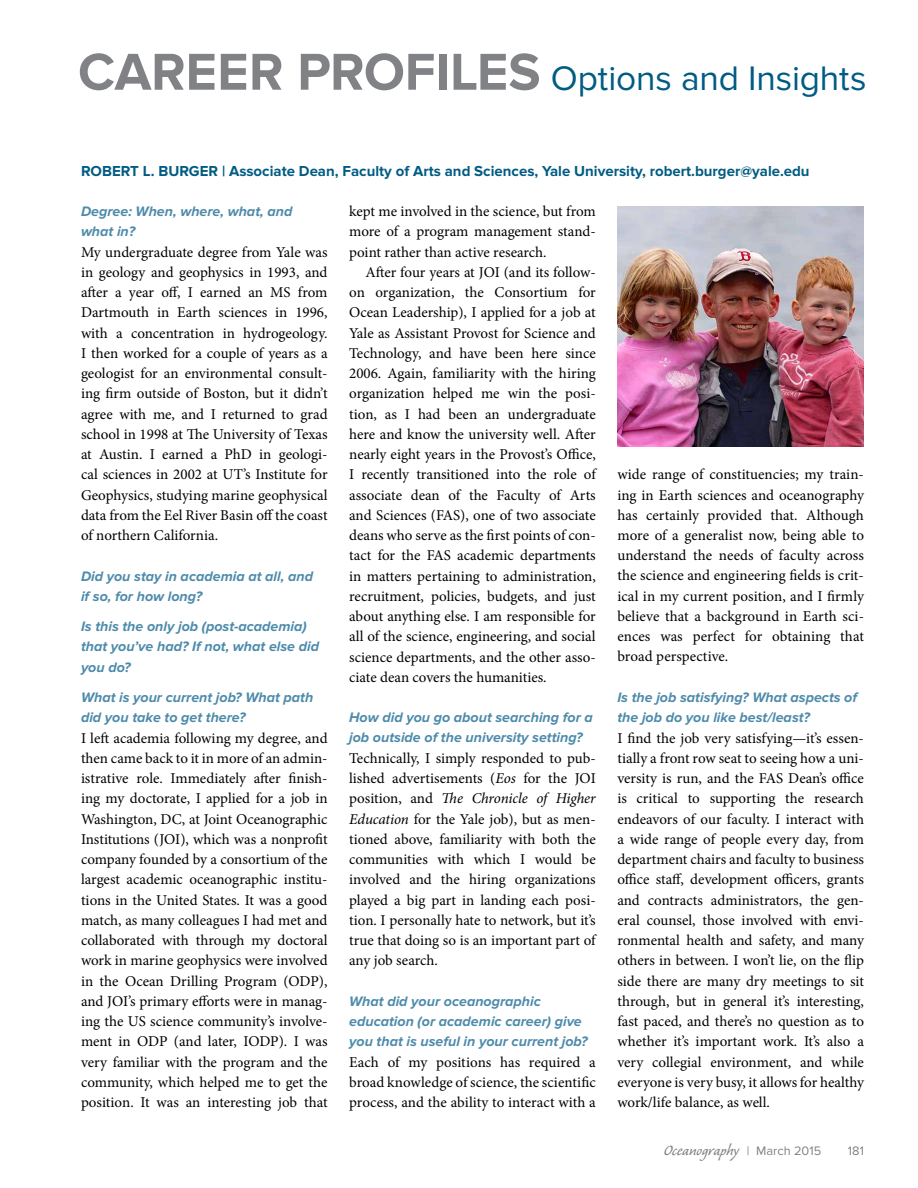
<style>
.page{position:relative;width:918px;height:1188px;background:#fff}
.page>*{position:absolute;margin:0;border:0;box-sizing:border-box;transform-origin:0 0}
.t1{font:35.25px "Proxima Nova";letter-spacing:-.005em;color:#005c83}
.t2{font:18.75px "Caliban";color:#808285}
.t3{font:15px/20.2px "Minion Pro";color:#000;text-align:justify}
.t4{font:700 15px "Proxima Nova";color:#005c83}
.t5{font:italic 700 14.25px/20.2px "Proxima Nova";color:#4d8bab}
.t6{font:12.75px "Proxima Nova";color:#808285}
.s1{font-weight:700;font-size:53.7px;color:#808285}
.s2{font-style:italic}
.s3{font-family:"Proxima Nova";font-size:12.75px}
</style>
<div class="page">
<img style="left:617px;top:206px;width:247px;height:241px">
<h1 class="t1" style="left:78px;top:58px;width:790px"><span class="s1">CAREER PROFILES</span> Options and Insights</h1>
<p class="t4" style="left:81px;top:162px;width:730px">ROBERT L. BURGER | Associate Dean, Faculty of Arts and Sciences, Yale University, robert.burger@yale.edu</p>
<p class="t5" style="left:81px;top:201px;width:213px">Degree: When, where, what, and what in?</p>
<p class="t3" style="left:81px;top:242px;width:248px">My undergraduate degree from Yale was in geology and geophysics in 1993, and after a year off, I earned an MS from Dartmouth in Earth sciences in 1996, with a concentration in hydrogeology.<br>I then worked for a couple of years as a geologist for an environmental consult&shy;ing firm outside of Boston, but it didn’t agree with me, and I returned to grad school in 1998 at The University of Texas at Austin. I earned a PhD in geologi&shy;cal sciences in 2002 at UT’s Institute for Geophysics, studying marine geophysical data from the Eel River Basin off the coast of northern California.</p>
<p class="t5" style="left:81px;top:566px;width:234px">Did you stay in academia at all, and if so, for how long?</p>
<p class="t5" style="left:81px;top:617px;width:240px">Is this the only job (post-academia) that you’ve had? If not, what else did you do?</p>
<p class="t5" style="left:81px;top:687px;width:234px">What is your current job? What path did you take to get there?</p>
<p class="t3" style="left:81px;top:728px;width:248px">I left academia following my degree, and then came back to it in more of an admin&shy;istrative role. Immediately after finish&shy;ing my doctorate, I applied for a job in Washington, DC, at Joint Oceanographic Institutions (JOI), which was a nonprofit company founded by a consortium of the largest academic oceanographic institu&shy;tions in the United States. It was a good match, as many colleagues I had met and collaborated with through my doctoral work in marine geophysics were involved in the Ocean Drilling Program (ODP), and JOI’s primary efforts were in manag&shy;ing the US science community’s involve&shy;ment in ODP (and later, IODP). I was very familiar with the program and the community, which helped me to get the position. It was an interesting job that</p>
<p class="t3" style="left:349px;top:201px;width:248px">kept me involved in the science, but from more of a program management stand&shy;point rather than active research.</p>
<p class="t3" style="left:349px;top:262px;width:248px;text-indent:16px">After four years at JOI (and its follow&shy;on organization, the Consortium for Ocean Leadership), I applied for a job at Yale as Assistant Provost for Science and Technology, and have been here since 2006. Again, familiarity with the hiring organization helped me win the posi&shy;tion, as I had been an undergraduate here and know the university well. After nearly eight years in the Provost’s Office, I recently transitioned into the role of associate dean of the Faculty of Arts and Sciences (FAS), one of two associate deans who serve as the first points of con&shy;tact for the FAS academic departments in matters pertaining to administration, recruitment, policies, budgets, and just about anything else. I am responsible for all of the science, engineering, and social science departments, and the other asso&shy;ciate dean covers the humanities.</p>
<p class="t5" style="left:349px;top:708px;width:245px">How did you go about searching for a job outside of the university setting?</p>
<p class="t3" style="left:349px;top:748px;width:248px">Technically, I simply responded to pub&shy;lished advertisements (<span class="s2">Eos</span> for the JOI position, and <span class="s2">The Chronicle of Higher Education</span> for the Yale job), but as men&shy;tioned above, familiarity with both the communities with which I would be involved and the hiring organizations played a big part in landing each posi&shy;tion. I personally hate to network, but it’s true that doing so is an important part of any job search.</p>
<p class="t5" style="left:349px;top:991px;width:240px">What did your oceanographic education (or academic career) give you that is useful in your current job?</p>
<p class="t3" style="left:349px;top:1052px;width:248px">Each of my positions has required a broad knowledge of science, the scientific process, and the ability to interact with a</p>
<p class="t3" style="left:617px;top:464px;width:248px">wide range of constituencies; my train&shy;ing in Earth sciences and oceanography has certainly provided that. Although more of a generalist now, being able to understand the needs of faculty across the science and engineering fields is crit&shy;ical in my current position, and I firmly believe that a background in Earth sci&shy;ences was perfect for obtaining that broad perspective.</p>
<p class="t5" style="left:617px;top:687px;width:241px">Is the job satisfying? What aspects of the job do you like best/least?</p>
<p class="t3" style="left:617px;top:728px;width:248px">I find the job very satisfying—it’s essen&shy;tially a front row seat to seeing how a uni&shy;versity is run, and the FAS Dean’s office is critical to supporting the research endeavors of our faculty. I interact with a wide range of people every day, from department chairs and faculty to business office staff, development officers, grants and contracts administrators, the gen&shy;eral counsel, those involved with envi&shy;ronmental health and safety, and many others in between. I won’t lie, on the flip side there are many dry meetings to sit through, but in general it’s interesting, fast paced, and there’s no question as to whether it’s important work. It’s also a very collegial environment, and while everyone is very busy, it allows for healthy work/life balance, as well.</p>
<p class="t2" style="left:664px;top:1141px;width:159px">Oceanography <span class="s3">| March 2015</span></p>
<p class="t6" style="left:848px;top:1143px;width:18px">181</p>
</div>
